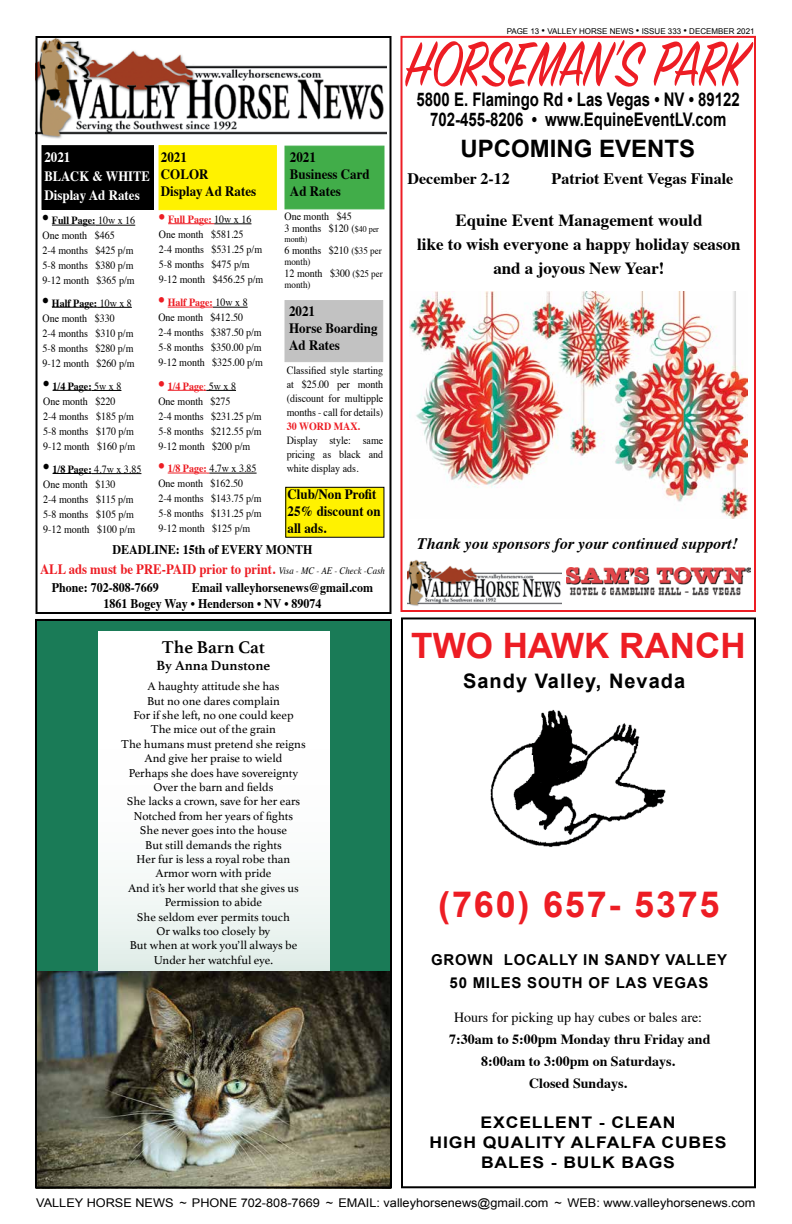
<style>
.page{position:relative;width:792px;height:1224px;background:#fff}
.page>*{position:absolute;margin:0;border:0;box-sizing:border-box;transform-origin:0 0}
.t1{font:70px "Sign Painter House Script";letter-spacing:-.015em;color:#ed1d24;scale:.8 1}
.t2{font:700 36px "Arial";letter-spacing:.05em;color:#ed1d24}
.t3{font:700 35px "Arial";color:#ed1d24}
.t4{font:700 24px "Arial";color:#000}
.t5{font:700 20px "Arial";letter-spacing:.05em;color:#000}
.t6{font:700 18.8px/20px "Arial";color:#000;text-align:center;scale:.8 1}
.t7{font:700 18px "Athelas";color:#000}
.t8{font:700 17px/24px "Times";color:#000;text-align:center}
.t9{font:700 16px/20px "Arial";letter-spacing:.05em;color:#000;text-align:center;scale:1.1 1}
.t10{font:italic 700 16px "Times";color:#000}
.t11{font:700 16px "Times";color:#000}
.t12{font:700 15px/23px "Arial";letter-spacing:.05em;color:#000;text-align:center}
.t13{font:700 14.3px/17px "Times";color:#000;scale:.91 1}
.t14{font:700 14.3px "Times";color:#ed1d24;scale:.89 1}
.t15{font:700 14.3px/19px "Times";color:#fff;scale:.91 1}
.t16{font:700 14px/22px "Times";color:#000;text-align:center}
.t17{font:14px "Times";color:#000}
.t18{font:700 14px "Athelas";color:#000}
.t19{font:700 13.2px/16px "Times";color:#000;scale:.91 1}
.t20{font:12px/14.4px "Athelas";color:#000;text-align:center}
.t21{font:12px "Arial";color:#000;scale:1.06 1}
.t22{font:11px/15px "Times";color:#000;scale:.91 1}
.t23{font:700 11px "Times";color:#ed1d24;scale:.91 1}
.t24{font:9.9px "Times";color:#000;scale:.91 1}
.t25{font:8.8px "Times";color:#000;scale:.91 1}
.t26{font:8px "Arial";color:#000}
.s1{font-size:10px}
.s2{font-weight:700;font-size:19.8px;color:#ed1d24}
.s3{font-weight:700;color:#ed1d24}
.s4{color:#ed1d24}
.s5{font-size:19.8px}
.s6{font-weight:700}
.s7{font-size:8.8px}
.s8{font-size:9.9px}
.s9{font-weight:400;font-style:italic;font-size:9.9px;color:#000}
</style>
<div class="page">
<div style="left:36px;top:620px;width:355px;height:568px;background:#1a7b57"></div>
<div style="left:400px;top:36px;width:356px;height:576px;border:2px solid #ed1d24"></div>
<img style="left:408px;top:559px;width:154px;height:47px">
<img style="left:567px;top:567px;width:183px;height:29px">
<img style="left:39px;top:39px;width:347px;height:100px">
<div style="left:36px;top:36px;width:356px;height:578px;border:2px solid #000"></div>
<div style="left:284px;top:146px;width:100px;height:63px;background:#41ad49"></div>
<div style="left:42px;top:146px;width:111px;height:63px;background:#000"></div>
<div style="left:42px;top:145px;width:112px;height:65px;border:1px solid #000"></div>
<hr style="left:52px;top:225px;width:44px;height:1px;background:#000">
<hr style="left:96px;top:225px;width:39px;height:1px;background:#000">
<hr style="left:52px;top:307px;width:45px;height:1px;background:#000">
<hr style="left:97px;top:307px;width:35px;height:1px;background:#000">
<hr style="left:53px;top:390px;width:39px;height:1px;background:#000">
<svg style="left:92px;top:390px;width:29px;height:1px"></svg>
<hr style="left:53px;top:473px;width:39px;height:1px;background:#000">
<hr style="left:92px;top:473px;width:49px;height:1px;background:#000">
<div style="left:159px;top:145px;width:118px;height:65px;background:#fff200;border:1px solid #fff200"></div>
<hr style="left:168px;top:223px;width:46px;height:1px;background:#ed1d24">
<hr style="left:214px;top:224px;width:37px;height:1px;background:#000">
<hr style="left:168px;top:307px;width:45px;height:1px;background:#ed1d24">
<hr style="left:213px;top:307px;width:35px;height:1px;background:#000">
<hr style="left:168px;top:390px;width:36px;height:1px;background:#ed1d24">
<hr style="left:206px;top:390px;width:30px;height:1px;background:#000">
<hr style="left:168px;top:473px;width:39px;height:1px;background:#ed1d24">
<hr style="left:209px;top:473px;width:48px;height:1px;background:#000">
<div style="left:284px;top:300px;width:99px;height:62px;background:#c2c2c2"></div>
<div style="left:286px;top:487px;width:98px;height:50px;background:#fff200"></div>
<div style="left:285px;top:487px;width:99px;height:51px;border:1px solid #000"></div>
<div style="left:401px;top:617px;width:355px;height:571px;border:2px solid #000"></div>
<img style="left:491px;top:709px;width:175px;height:138px">
<svg style="left:98px;top:631px;width:231px;height:340px;background:#f8faf9"></svg>
<img style="left:409px;top:292px;width:339px;height:226px">
<img style="left:38px;top:971px;width:351px;height:214px">
<div style="left:35px;top:619px;width:357px;height:569px;border:2px solid #000"></div>
<p class="t26" style="left:507px;top:26px;width:249px">PAGE 13 <span class="s1">•</span> VALLEY HORSE NEWS <span class="s1">•</span> ISSUE 333 <span class="s1">•</span> DECEMBER 2021</p>
<h1 class="t1" style="left:404px;top:21px;width:427px">HORSEMAN’S PARK</h1>
<h3 class="t13" style="left:161px;top:147px;width:106px">2021<br>COLOR<br>Display Ad Rates</h3>
<p class="t22" style="left:159px;top:211px;width:116px"><span class="s2">•</span> <span class="s3">Full Page:</span> 10w x 16<br>One month $581.25<br>2-4 months $531.25 p/m<br>5-8 months $475 p/m<br>9-12 month $456.25 p/m</p>
<p class="t22" style="left:158px;top:294px;width:116px"><span class="s2">•</span> <span class="s3">Half Page:</span> 10w x 8<br>One month $412.50<br>2-4 months $387.50 p/m<br>5-8 months $350.00 p/m<br>9-12 month $325.00 p/m</p>
<p class="t22" style="left:158px;top:377px;width:115px"><span class="s2">•</span> <span class="s3">1/4 Page</span><span class="s4">:</span> 5w x 8<br>One month $275<br>2-4 months $231.25 p/m<br>5-8 months $212.55 p/m<br>9-12 month $200 p/m</p>
<p class="t22" style="left:158px;top:460px;width:115px"><span class="s2">•</span> <span class="s3">1/8 Page:</span> 4.7w x 3.85<br>One month $162.50<br>2-4 months $143.75 p/m<br>5-8 months $131.25 p/m<br>9-12 month $125 p/m</p>
<h3 class="t13" style="left:290px;top:147px;width:89px">2021<br>Business Card<br>Ad Rates</h3>
<h3 class="t15" style="left:44px;top:146px;width:118px">2021<br>BLACK &amp; WHITE<br>Display Ad Rates</h3>
<p class="t22" style="left:43px;top:212px;width:103px"><span class="s5">•</span> <span class="s6">Full Page:</span> 10w x 16<br>One month $465<br>2-4 months $425 p/m<br>5-8 months $380 p/m<br>9-12 month $365 p/m</p>
<p class="t22" style="left:43px;top:294px;width:103px"><span class="s5">•</span> <span class="s6">Half Page:</span> 10w x 8<br>One month $330<br>2-4 months $310 p/m<br>5-8 months $280 p/m<br>9-12 month $260 p/m</p>
<p class="t22" style="left:43px;top:378px;width:103px"><span class="s5">•</span> <span class="s6">1/4 Page:</span> 5w x 8<br>One month $220<br>2-4 months $185 p/m<br>5-8 months $170 p/m<br>9-12 month $160 p/m</p>
<p class="t22" style="left:43px;top:461px;width:109px"><span class="s5">•</span> <span class="s6">1/8 Page:</span> 4.7w x 3.85<br>One month $130<br>2-4 months $115 p/m<br>5-8 months $105 p/m<br>9-12 month $100 p/m</p>
<p class="t22" style="left:285px;top:210px;width:105px;line-height:12px">One month $45<br>3 months $120 (<span class="s7">$40 per</span></p>
<p class="t25" style="left:284px;top:231px;width:27px">month)</p>
<p class="t22" style="left:284px;top:242px;width:108px">6 months $210 <span class="s8">($35 per</span></p>
<p class="t24" style="left:284px;top:252px;width:30px">month)</p>
<p class="t22" style="left:284px;top:265px;width:110px">12 month $300 <span class="s8">($25 per</span></p>
<p class="t24" style="left:284px;top:275px;width:30px">month)</p>
<h3 class="t13" style="left:289px;top:301px;width:99px">2021<br>Horse Boarding<br>Ad Rates</h3>
<p class="t22" style="left:287px;top:362px;width:108px;line-height:14px;text-align:justify">Classified style starting at $25.00 per month (discount for multipple months - call for details)</p>
<p class="t23" style="left:287px;top:415px;width:82px">30 WORD MAX.</p>
<p class="t22" style="left:287px;top:432px;width:108px;line-height:14px;text-align:justify">Display style: same pricing as black and white display ads.</p>
<h3 class="t13" style="left:288px;top:484px;width:104px">Club/Non Profit<br>25% discount on all ads.</h3>
<h3 class="t14" style="left:40px;top:555px;width:389px">ALL ads must be PRE-PAID prior to print. <span class="s9">Visa - MC - AE - Check -Cash</span></h3>
<p class="t19" style="left:52px;top:578px;width:119px">Phone: 702-808-7669</p>
<p class="t19" style="left:113px;top:540px;width:221px">DEADLINE: 15th of EVERY MONTH</p>
<p class="t19" style="left:103px;top:578px;width:298px;text-indent:89px">Email valleyhorsenews@gmail.com<br>1861 Bogey Way • Henderson • NV • 89074</p>
<h3 class="t7" style="left:162px;top:632px;width:105px">The Barn Cat</h3>
<p class="t18" style="left:157px;top:654px;width:115px">By Anna Dunstone</p>
<p class="t20" style="left:121px;top:679px;width:186px">A haughty attitude she has<br>But no one dares complain<br>For if she left, no one could keep<br>The mice out of the grain<br>The humans must pretend she reigns<br>And give her praise to wield<br>Perhaps she does have sovereignty<br>Over the barn and fields<br>She lacks a crown, save for her ears<br>Notched from her years of fights<br>She never goes into the house<br>But still demands the rights<br>Her fur is less a royal robe than<br>Armor worn with pride<br>And it’s her world that she gives us<br>Permission to abide<br>She seldom ever permits touch<br>Or walks too closely by<br>But when at work you’ll always be<br>Under her watchful eye.</p>
<h3 class="t6" style="left:417px;top:90px;width:406px">5800 E. Flamingo Rd • Las Vegas • NV • 89122<br>702-455-8206 • www.EquineEventLV.com</h3>
<h3 class="t4" style="left:460px;top:133px;width:236px">UPCOMING EVENTS</h3>
<h3 class="t11" style="left:408px;top:164px;width:104px">December 2-12</h3>
<h3 class="t11" style="left:552px;top:164px;width:183px">Patriot Event Vegas Finale</h3>
<h3 class="t8" style="left:417px;top:206px;width:325px">Equine Event Management would<br>like to wish everyone a happy holiday season and a joyous New Year!</h3>
<h3 class="t10" style="left:417px;top:528px;width:322px">Thank you sponsors for your continued support!</h3>
<h3 class="t3" style="left:411px;top:622px;width:336px">TWO HAWK RANCH</h3>
<h3 class="t5" style="left:463px;top:668px;width:224px">Sandy Valley, Nevada</h3>
<h2 class="t2" style="left:438px;top:881px;width:283px">(760) 657- 5375</h2>
<h3 class="t12" style="left:431px;top:948px;width:298px">GROWN LOCALLY IN SANDY VALLEY<br>50 MILES SOUTH OF LAS VEGAS</h3>
<p class="t17" style="left:454px;top:1004px;width:250px">Hours for picking up hay cubes or bales are:</p>
<p class="t16" style="left:449px;top:1026px;width:263px">7:30am to 5:00pm Monday thru Friday and<br>8:00am to 3:00pm on Saturdays.<br>Closed Sundays.</p>
<h3 class="t9" style="left:429px;top:1113px;width:272px">EXCELLENT - CLEAN<br>HIGH QUALITY ALFALFA CUBES<br>BALES - BULK BAGS</h3>
<p class="t21" style="left:36px;top:1195px;width:680px">VALLEY HORSE NEWS ~ PHONE 702-808-7669 ~ EMAIL: valleyhorsenews@gmail.com ~ WEB: www.valleyhorsenews.com</p>
</div>
